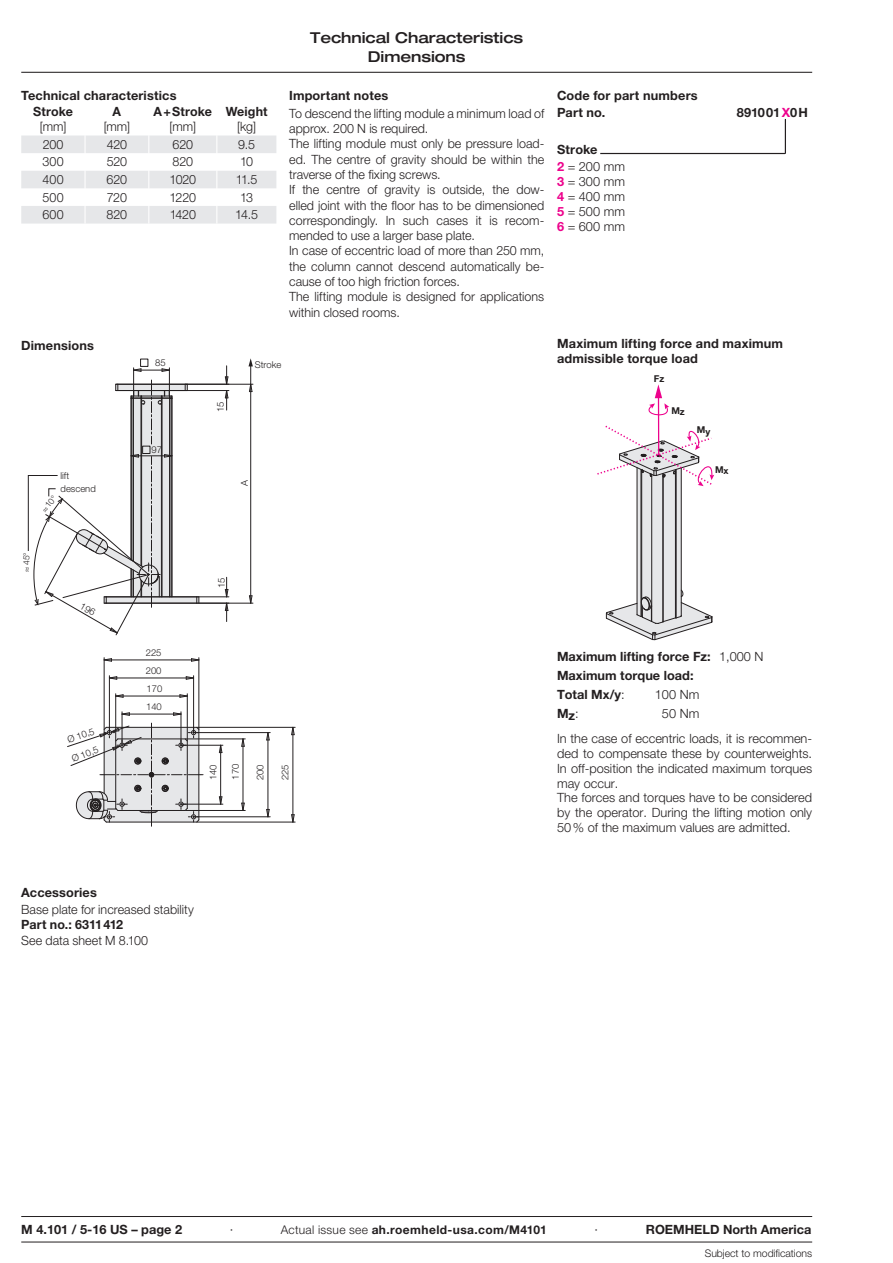
<style>
.page{position:relative;width:893px;height:1263px;background:#fff}
.page>*{position:absolute;margin:0;border:0;box-sizing:border-box;transform-origin:0 0}
.t1{font:500 expanded 15px/18.8px "Helvetica Neue LT Pro";letter-spacing:-.005em;color:#231f20;text-align:center}
.t2{font:300 12.75px/15.3px "Helvetica Neue LT Pro";color:#231f20}
.t3{font:700 12.75px/19.2px "Helvetica Neue LT Pro";letter-spacing:.01em;color:#231f20}
.t4{font:700 12px "Helvetica Neue LT Pro";letter-spacing:.035em;color:#231f20}
.t5{font:300 10.5px "Helvetica Neue LT Pro";letter-spacing:-.005em;color:#231f20}
.t6{font:300 9.45px/12.8px "Helvetica Neue LT Pro";color:#231f20}
.t7{font:700 9.45px "Helvetica Neue LT Pro";color:#231f20}
.t8{font:300 8.55px "Helvetica Neue LT Pro";color:#231f20}
.s1{color:#ed028c}
.s2{font-weight:300}
.s3{font-weight:700;color:#ed028c}
</style>
<div class="page">
<hr style="left:21px;top:72px;width:791px;height:1px;background:#231f20">
<hr style="left:186px;top:384px;width:67px;height:1px;background:#231f20">
<hr style="left:199px;top:603px;width:54px;height:1px;background:#231f20">
<hr style="left:250px;top:384px;width:1px;height:219px;background:#231f20">
<svg style="left:248px;top:358px;width:5px;height:34px"></svg>
<svg style="left:249px;top:595px;width:3px;height:9px"></svg>
<hr style="left:116px;top:390px;width:113px;height:1px;background:#231f20">
<svg style="left:225px;top:366px;width:3px;height:44px"></svg>
<hr style="left:105px;top:597px;width:124px;height:1px;background:#231f20">
<svg style="left:225px;top:603px;width:3px;height:18px"></svg>
<svg style="left:225px;top:577px;width:3px;height:20px"></svg>
<div style="left:140px;top:359px;width:8px;height:8px;border:1px solid #231f20"></div>
<hr style="left:122px;top:712px;width:1px;height:33px;background:#231f20">
<hr style="left:181px;top:712px;width:1px;height:33px;background:#231f20">
<hr style="left:122px;top:714px;width:59px;height:1px;background:#231f20">
<svg style="left:122px;top:712px;width:8px;height:4px"></svg>
<svg style="left:173px;top:712px;width:8px;height:4px"></svg>
<hr style="left:115px;top:694px;width:1px;height:47px;background:#231f20">
<hr style="left:187px;top:694px;width:1px;height:47px;background:#231f20">
<hr style="left:116px;top:696px;width:71px;height:1px;background:#231f20">
<svg style="left:115px;top:694px;width:9px;height:4px"></svg>
<svg style="left:179px;top:694px;width:9px;height:4px"></svg>
<hr style="left:109px;top:676px;width:1px;height:56px;background:#231f20">
<hr style="left:193px;top:676px;width:1px;height:56px;background:#231f20">
<hr style="left:109px;top:678px;width:85px;height:1px;background:#231f20">
<svg style="left:109px;top:676px;width:9px;height:4px"></svg>
<svg style="left:186px;top:676px;width:8px;height:4px"></svg>
<hr style="left:104px;top:658px;width:1px;height:71px;background:#231f20">
<hr style="left:199px;top:658px;width:1px;height:71px;background:#231f20">
<hr style="left:104px;top:660px;width:95px;height:1px;background:#231f20">
<svg style="left:104px;top:658px;width:8px;height:4px"></svg>
<svg style="left:191px;top:658px;width:8px;height:4px"></svg>
<hr style="left:181px;top:745px;width:42px;height:1px;background:#231f20">
<hr style="left:181px;top:804px;width:42px;height:1px;background:#231f20">
<hr style="left:220px;top:745px;width:1px;height:59px;background:#231f20">
<svg style="left:219px;top:745px;width:3px;height:8px"></svg>
<svg style="left:219px;top:796px;width:3px;height:8px"></svg>
<hr style="left:186px;top:739px;width:59px;height:1px;background:#231f20">
<hr style="left:186px;top:810px;width:59px;height:1px;background:#231f20">
<hr style="left:243px;top:739px;width:1px;height:71px;background:#231f20">
<svg style="left:241px;top:738px;width:4px;height:9px"></svg>
<svg style="left:241px;top:803px;width:4px;height:7px"></svg>
<hr style="left:194px;top:732px;width:76px;height:1px;background:#231f20">
<hr style="left:194px;top:816px;width:76px;height:1px;background:#231f20">
<hr style="left:268px;top:733px;width:1px;height:84px;background:#231f20">
<svg style="left:266px;top:732px;width:4px;height:9px"></svg>
<svg style="left:266px;top:809px;width:4px;height:8px"></svg>
<hr style="left:197px;top:727px;width:98px;height:1px;background:#231f20">
<hr style="left:197px;top:822px;width:98px;height:1px;background:#231f20">
<hr style="left:293px;top:727px;width:1px;height:95px;background:#231f20">
<svg style="left:291px;top:727px;width:4px;height:8px"></svg>
<svg style="left:291px;top:814px;width:4px;height:8px"></svg>
<svg style="left:67px;top:723px;width:136px;height:103px"></svg>
<svg style="left:597px;top:384px;width:117px;height:257px"></svg>
<svg style="left:21px;top:135px;width:255px;height:89px"></svg>
<hr style="left:600px;top:153px;width:185px;height:1px;background:#231f20">
<hr style="left:785px;top:119px;width:1px;height:35px;background:#231f20">
<hr style="left:21px;top:1242px;width:791px;height:1px;background:#231f20">
<hr style="left:21px;top:1216px;width:791px;height:1px;background:#231f20">
<svg style="left:28px;top:368px;width:171px;height:267px"></svg>
<p class="t1" style="left:310px;top:28px;width:215px">Technical Characteristics<br>Dimensions</p>
<p class="t3" style="left:21px;top:86px;width:157px">Technical characteristics</p>
<p class="t3" style="left:33px;top:102px;width:41px">Stroke</p>
<p class="t2" style="left:40px;top:119px;width:28px">[mm]</p>
<p class="t3" style="left:113px;top:102px;width:10px">A</p>
<p class="t2" style="left:104px;top:119px;width:28px">[mm]</p>
<p class="t3" style="left:154px;top:102px;width:60px">A+Stroke</p>
<p class="t2" style="left:170px;top:119px;width:28px">[mm]</p>
<p class="t3" style="left:226px;top:102px;width:43px">Weight</p>
<p class="t2" style="left:237px;top:119px;width:20px">[kg]</p>
<p class="t2" style="left:43px;top:136px;width:22px">200</p>
<p class="t2" style="left:107px;top:136px;width:22px">420</p>
<p class="t2" style="left:173px;top:136px;width:22px">620</p>
<p class="t2" style="left:238px;top:136px;width:18px">9.5</p>
<p class="t2" style="left:43px;top:154px;width:23px">300</p>
<p class="t2" style="left:107px;top:154px;width:22px">520</p>
<p class="t2" style="left:173px;top:154px;width:22px">820</p>
<p class="t2" style="left:240px;top:154px;width:15px">10</p>
<p class="t2" style="left:43px;top:172px;width:23px">400</p>
<p class="t2" style="left:107px;top:172px;width:22px">620</p>
<p class="t2" style="left:169px;top:172px;width:28px">1020</p>
<p class="t2" style="left:236px;top:172px;width:23px">11.5</p>
<p class="t2" style="left:43px;top:189px;width:22px">500</p>
<p class="t2" style="left:107px;top:189px;width:22px">720</p>
<p class="t2" style="left:170px;top:189px;width:28px">1220</p>
<p class="t2" style="left:240px;top:189px;width:15px">13</p>
<p class="t2" style="left:43px;top:207px;width:23px">600</p>
<p class="t2" style="left:107px;top:207px;width:22px">820</p>
<p class="t2" style="left:170px;top:207px;width:28px">1420</p>
<p class="t2" style="left:235px;top:207px;width:24px">14.5</p>
<p class="t3" style="left:289px;top:86px;width:101px">Important notes</p>
<p class="t2" style="left:289px;top:105px;width:257px">To descend the lifting module a minimum load of approx. 200 N is required.<br>The lifting module must only be pressure load&shy;ed. The centre of gravity should be within the traverse of the fixing screws.<br>If the centre of gravity is outside, the dow&shy;elled joint with the floor has to be dimensioned correspondingly. In such cases it is recom&shy;mended to use a larger base plate.<br>In case of eccentric load of more than 250 mm, the column cannot descend automatically be&shy;cause of too high friction forces.<br>The lifting module is designed for applications within closed rooms.</p>
<p class="t3" style="left:21px;top:335px;width:74px">Dimensions</p>
<p class="t6" style="left:155px;top:356px;width:12px">85</p>
<p class="t6" style="left:255px;top:358px;width:28px">Stroke</p>
<p class="t6" style="left:214px;top:412px;width:12px;rotate:-90deg">15</p>
<p class="t6" style="left:60px;top:469px;width:37px">lift descend</p>
<p class="t8" style="left:39px;top:508px;width:20px;rotate:-52deg">≈10°</p>
<p class="t6" style="left:152px;top:443px;width:12px">97</p>
<p class="t6" style="left:238px;top:486px;width:8px;rotate:-90deg">A</p>
<p class="t3" style="left:557px;top:86px;width:142px">Code for part numbers</p>
<p class="t3" style="left:557px;top:103px;width:50px">Part no.</p>
<p class="t3" style="left:737px;top:103px;width:73px">891001<span class="s1">X</span>0H</p>
<p class="t3" style="left:557px;top:141px;width:69px;line-height:17px">Stroke<br><span class="s1">2</span> <span class="s2">= 200 mm</span></p>
<p class="t2" style="left:557px;top:174px;width:69px;line-height:14.9px;text-align:justify"><span class="s3">3</span> = 300 mm <span class="s3">4</span> = 400 mm <span class="s3">5</span> = 500 mm <span class="s3">6</span> = 600 mm</p>
<p class="t3" style="left:557px;top:336px;width:228px;line-height:15.3px">Maximum lifting force and maximum admissible torque load</p>
<p class="t7" style="left:654px;top:373px;width:12px">Fz</p>
<p class="t7" style="left:671px;top:405px;width:15px">Mz</p>
<p class="t7" style="left:697px;top:425px;width:15px">My</p>
<p class="t7" style="left:715px;top:464px;width:15px">Mx</p>
<p class="t8" style="left:21px;top:572px;width:21px;rotate:-90deg">≈ 45°</p>
<p class="t6" style="left:215px;top:588px;width:12px;rotate:-90deg">15</p>
<p class="t6" style="left:66px;top:733px;width:30px;rotate:-18deg">Ø 10,5</p>
<p class="t6" style="left:70px;top:753px;width:30px;rotate:-22deg">Ø 10,5</p>
<p class="t6" style="left:146px;top:646px;width:17px">225</p>
<p class="t6" style="left:146px;top:664px;width:17px">200</p>
<p class="t6" style="left:147px;top:682px;width:17px">170</p>
<p class="t6" style="left:146px;top:700px;width:17px">140</p>
<p class="t6" style="left:206px;top:780px;width:17px;rotate:-90deg">140</p>
<p class="t6" style="left:229px;top:780px;width:17px;rotate:-90deg">170</p>
<p class="t6" style="left:254px;top:780px;width:17px;rotate:-90deg">200</p>
<p class="t6" style="left:279px;top:780px;width:17px;rotate:-90deg">225</p>
<p class="t3" style="left:21px;top:882px;width:77px">Accessories</p>
<p class="t2" style="left:21px;top:902px;width:174px">Base plate for increased stability</p>
<p class="t3" style="left:21px;top:915px;width:103px">Part no.: 6311412</p>
<p class="t2" style="left:21px;top:932px;width:128px">See data sheet M 8.100</p>
<p class="t3" style="left:557px;top:646px;width:208px">Maximum lifting force Fz: <span class="s2">1,000 N<br></span>Maximum torque load:<br>Total Mx/y<span class="s2">:</span></p>
<p class="t2" style="left:655px;top:687px;width:46px">100 Nm</p>
<p class="t3" style="left:557px;top:704px;width:23px">Mz<span class="s2">:</span></p>
<p class="t2" style="left:662px;top:706px;width:39px">50 Nm</p>
<p class="t2" style="left:557px;top:731px;width:257px;line-height:14.9px">In the case of eccentric loads, it is recommen&shy;ded to compensate these by counterweights.<br>In off-position the indicated maximum torques may occur.<br>The forces and torques have to be considered by the operator. During the lifting motion only 50% of the maximum values are admitted.</p>
<p class="t3" style="left:21px;top:1219px;width:162px">M 4.101 / 5-16 US – page 2</p>
<p class="t2" style="left:230px;top:1221px;width:5px">∙</p>
<p class="t4" style="left:281px;top:1222px;width:268px"><span class="s2">Actual issue see</span> ah.roemheld-usa.com/M4101</p>
<p class="t2" style="left:595px;top:1221px;width:5px">∙</p>
<p class="t3" style="left:646px;top:1219px;width:167px">ROEMHELD North America</p>
<p class="t5" style="left:705px;top:1247px;width:109px">Subject to modifications</p>
</div>
